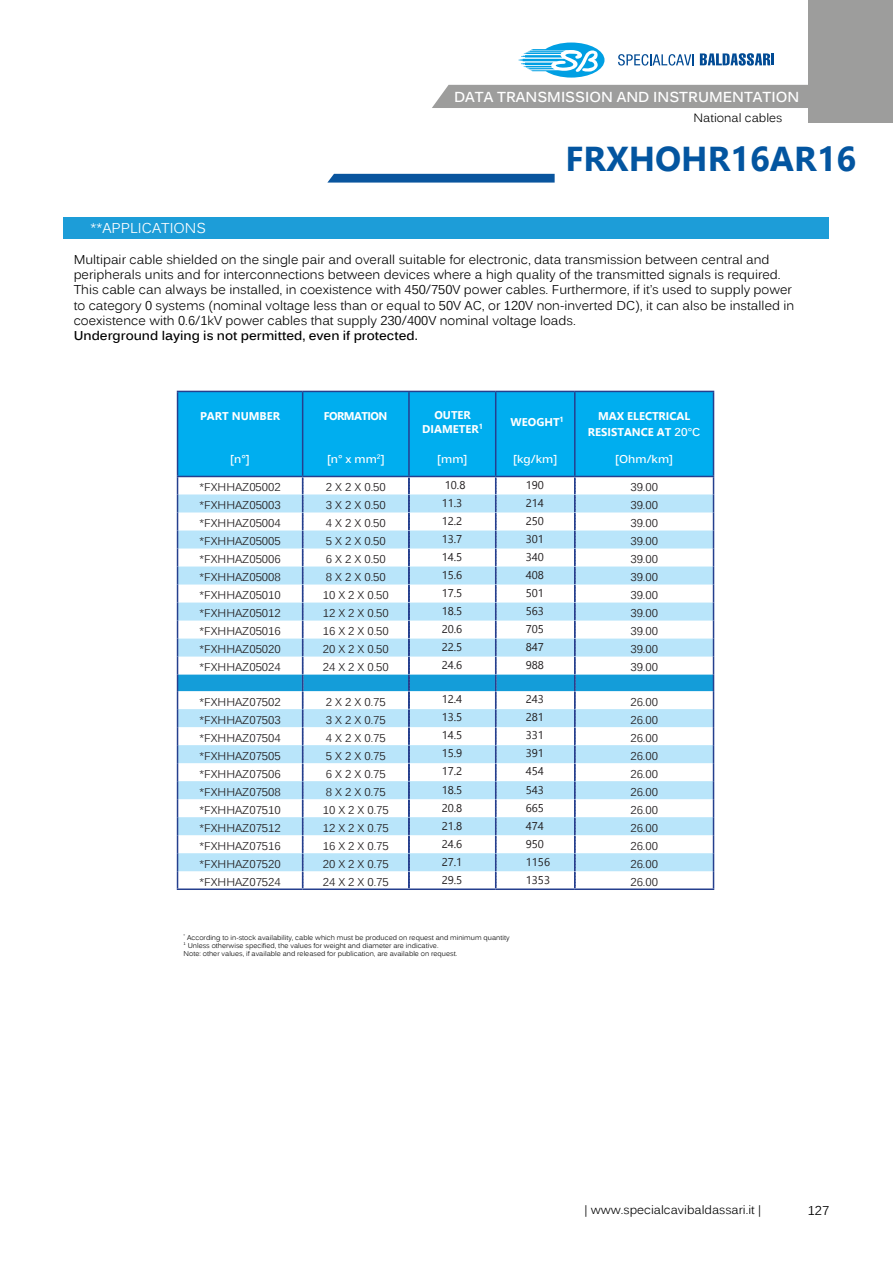
<style>
.page{position:relative;width:893px;height:1263px;background:#fff}
.page>*{position:absolute;margin:0;border:0;box-sizing:border-box;transform-origin:0 0}
.t1{font:700 34.5px "Nirmala UI";color:#0355a0}
.t2{font:700 14.4px "Kalinga";color:#fff}
.t3{font:14.25px "Kalinga";color:#fff}
.t4{font:12.75px/15.3px "Kalinga";color:#000}
.t5{font:700 12.75px "Kalinga";color:#000}
.t6{font:12px "Kalinga";color:#000}
.t7{font:11.25px/18px "Kalinga";color:#231f20;text-align:justify}
.t8{font:11.25px "Nirmala UI";color:#231f20}
.t9{font:700 11.25px/13.5px "Nirmala UI";color:#fff;text-align:center}
.t10{font:700 11.25px "Kalinga";color:#fff}
.t11{font:700 11.25px "Nirmala UI";letter-spacing:-.05em;color:#fff}
.t12{font:6.9px/8.1px "Kalinga";color:#000}
.s1{font-family:"Kalinga"}
</style>
<div class="page">
<svg style="left:518px;top:43px;width:86px;height:35px"></svg>
<svg style="left:618px;top:54px;width:76px;height:12px"></svg>
<svg style="left:700px;top:53px;width:74px;height:13px"></svg>
<div style="left:432px;top:85px;width:376px;height:23px;background:#9d9d9c"></div>
<div style="left:808px;top:0;width:85px;height:122px;background:#9d9d9c"></div>
<svg style="left:327px;top:174px;width:228px;height:9px;background:#185fa4"></svg>
<div style="left:64px;top:217px;width:765px;height:21px;background:#1d9dd8"></div>
<div style="left:178px;top:392px;width:535px;height:84px;background:#00aeef"></div>
<hr style="left:177px;top:888px;width:126px;height:2px;background:#253f8e">
<hr style="left:303px;top:888px;width:106px;height:2px;background:#253f8e">
<hr style="left:409px;top:888px;width:87px;height:2px;background:#253f8e">
<hr style="left:496px;top:888px;width:79px;height:2px;background:#253f8e">
<hr style="left:575px;top:888px;width:139px;height:2px;background:#253f8e">
<svg style="left:177px;top:477px;width:537px;height:411px"></svg>
<hr style="left:177px;top:391px;width:126px;height:1px;background:#253f8e">
<hr style="left:177px;top:392px;width:1px;height:84px;background:#253f8e">
<hr style="left:303px;top:391px;width:106px;height:1px;background:#253f8e">
<hr style="left:302px;top:392px;width:1px;height:84px;background:#253f8e">
<hr style="left:409px;top:391px;width:87px;height:1px;background:#253f8e">
<hr style="left:408px;top:392px;width:2px;height:84px;background:#253f8e">
<hr style="left:496px;top:391px;width:79px;height:1px;background:#253f8e">
<hr style="left:495px;top:392px;width:1px;height:84px;background:#253f8e">
<hr style="left:575px;top:391px;width:139px;height:1px;background:#253f8e">
<hr style="left:574px;top:392px;width:2px;height:84px;background:#253f8e">
<hr style="left:713px;top:392px;width:1px;height:84px;background:#253f8e">
<hr style="left:177px;top:476px;width:126px;height:1px;background:#253f8e">
<hr style="left:303px;top:476px;width:106px;height:1px;background:#253f8e">
<hr style="left:409px;top:476px;width:87px;height:1px;background:#253f8e">
<hr style="left:496px;top:476px;width:79px;height:1px;background:#253f8e">
<hr style="left:575px;top:476px;width:139px;height:1px;background:#253f8e">
<p class="t2" style="left:454px;top:87px;width:347px">DATA TRANSMISSION AND INSTRUMENTATION</p>
<p class="t2" style="left:505px;top:87px;width:267px">POWER, CONTROL AND SIGNALLING</p>
<p class="t6" style="left:694px;top:110px;width:90px">National cables</p>
<h1 class="t1" style="left:566px;top:131px;width:292px">FRXHOHR16AR16</h1>
<p class="t3" style="left:90px;top:219px;width:117px">**APPLICATIONS</p>
<p class="t4" style="left:74px;top:252px;width:722px">Multipair cable shielded on the single pair and overall suitable for electronic, data transmission between central and peripherals units and for interconnections between devices where a high quality of the transmitted signals is required.<br>This cable can always be installed, in coexistence with 450/750V power cables. Furthermore, if it’s used to supply power to category 0 systems (nominal voltage less than or equal to 50V AC, or 120V non-inverted DC), it can also be installed in coexistence with 0.6/1kV power cables that supply 230/400V nominal voltage loads.</p>
<p class="t5" style="left:74px;top:327px;width:346px">Underground laying is not permitted, even if protected.</p>
<p class="t9" style="left:200px;top:408px;width:82px">PART NUMBER</p>
<p class="t10" style="left:230px;top:451px;width:21px">[n°]</p>
<p class="t7" style="left:199px;top:478px;width:83px">*FXHHAZ05002 *FXHHAZ05003 *FXHHAZ05004 *FXHHAZ05005 *FXHHAZ05006 *FXHHAZ05008 *FXHHAZ05010 *FXHHAZ05012 *FXHHAZ05016 *FXHHAZ05020 *FXHHAZ05024</p>
<p class="t7" style="left:199px;top:693px;width:83px">*FXHHAZ07502 *FXHHAZ07503 *FXHHAZ07504 *FXHHAZ07505 *FXHHAZ07506 *FXHHAZ07508 *FXHHAZ07510 *FXHHAZ07512 *FXHHAZ07516 *FXHHAZ07520 *FXHHAZ07524</p>
<p class="t11" style="left:324px;top:407px;width:65px">FORMATION</p>
<p class="t10" style="left:327px;top:451px;width:59px">[n° x mm<sup>2</sup>]</p>
<p class="t9" style="left:422px;top:408px;width:62px">OUTER<br>DIAMETER<sup>1</sup></p>
<p class="t10" style="left:437px;top:451px;width:32px">[mm]</p>
<p class="t9" style="left:511px;top:414px;width:55px">WEOGHT<sup>1</sup></p>
<p class="t10" style="left:513px;top:451px;width:46px">[kg/km]</p>
<p class="t9" style="left:588px;top:407px;width:114px;line-height:15.8px">MAX ELECTRICAL<br>RESISTANCE AT <span class="s1">20°C</span></p>
<p class="t10" style="left:615px;top:451px;width:59px">[Ohm/km]</p>
<p class="t7" style="left:326px;top:478px;width:61px">2 X 2 X 0.50</p>
<p class="t8" style="left:445px;top:476px;width:22px">10.8</p>
<p class="t8" style="left:526px;top:476px;width:20px">190</p>
<p class="t7" style="left:630px;top:478px;width:29px">39.00</p>
<p class="t7" style="left:326px;top:496px;width:61px">3 X 2 X 0.50</p>
<p class="t8" style="left:442px;top:494px;width:22px">11.3</p>
<p class="t8" style="left:526px;top:494px;width:20px">214</p>
<p class="t7" style="left:630px;top:496px;width:29px">39.00</p>
<p class="t7" style="left:326px;top:514px;width:61px">4 X 2 X 0.50</p>
<p class="t8" style="left:442px;top:512px;width:22px">12.2</p>
<p class="t8" style="left:526px;top:512px;width:20px">250</p>
<p class="t7" style="left:630px;top:514px;width:29px">39.00</p>
<p class="t7" style="left:326px;top:532px;width:61px">5 X 2 X 0.50</p>
<p class="t8" style="left:442px;top:530px;width:22px">13.7</p>
<p class="t8" style="left:526px;top:530px;width:20px">301</p>
<p class="t7" style="left:630px;top:532px;width:29px">39.00</p>
<p class="t7" style="left:326px;top:550px;width:61px">6 X 2 X 0.50</p>
<p class="t8" style="left:442px;top:548px;width:22px">14.5</p>
<p class="t8" style="left:526px;top:548px;width:20px">340</p>
<p class="t7" style="left:630px;top:550px;width:29px">39.00</p>
<p class="t7" style="left:326px;top:568px;width:61px">8 X 2 X 0.50</p>
<p class="t8" style="left:442px;top:566px;width:22px">15.6</p>
<p class="t8" style="left:526px;top:566px;width:20px">408</p>
<p class="t7" style="left:630px;top:568px;width:29px">39.00</p>
<p class="t7" style="left:323px;top:586px;width:68px">10 X 2 X 0.50</p>
<p class="t8" style="left:442px;top:584px;width:22px">17.5</p>
<p class="t8" style="left:526px;top:584px;width:20px">501</p>
<p class="t7" style="left:630px;top:586px;width:29px">39.00</p>
<p class="t7" style="left:323px;top:604px;width:68px">12 X 2 X 0.50</p>
<p class="t8" style="left:442px;top:602px;width:22px">18.5</p>
<p class="t8" style="left:526px;top:602px;width:20px">563</p>
<p class="t7" style="left:630px;top:604px;width:29px">39.00</p>
<p class="t7" style="left:323px;top:622px;width:68px">16 X 2 X 0.50</p>
<p class="t8" style="left:442px;top:620px;width:22px">20.6</p>
<p class="t8" style="left:526px;top:620px;width:20px">705</p>
<p class="t7" style="left:630px;top:622px;width:29px">39.00</p>
<p class="t7" style="left:323px;top:640px;width:68px">20 X 2 X 0.50</p>
<p class="t8" style="left:442px;top:638px;width:22px">22.5</p>
<p class="t8" style="left:526px;top:638px;width:20px">847</p>
<p class="t7" style="left:630px;top:640px;width:29px">39.00</p>
<p class="t7" style="left:323px;top:658px;width:68px">24 X 2 X 0.50</p>
<p class="t8" style="left:442px;top:656px;width:22px">24.6</p>
<p class="t8" style="left:526px;top:656px;width:20px">988</p>
<p class="t7" style="left:630px;top:658px;width:29px">39.00</p>
<p class="t7" style="left:326px;top:693px;width:61px">2 X 2 X 0.75</p>
<p class="t8" style="left:442px;top:690px;width:22px">12.4</p>
<p class="t8" style="left:526px;top:690px;width:20px">243</p>
<p class="t7" style="left:630px;top:693px;width:29px">26.00</p>
<p class="t7" style="left:326px;top:711px;width:61px">3 X 2 X 0.75</p>
<p class="t8" style="left:442px;top:708px;width:22px">13.5</p>
<p class="t8" style="left:526px;top:708px;width:20px">281</p>
<p class="t7" style="left:630px;top:711px;width:29px">26.00</p>
<p class="t7" style="left:326px;top:729px;width:61px">4 X 2 X 0.75</p>
<p class="t8" style="left:442px;top:726px;width:22px">14.5</p>
<p class="t8" style="left:526px;top:726px;width:20px">331</p>
<p class="t7" style="left:630px;top:729px;width:29px">26.00</p>
<p class="t7" style="left:326px;top:747px;width:61px">5 X 2 X 0.75</p>
<p class="t8" style="left:442px;top:744px;width:22px">15.9</p>
<p class="t8" style="left:526px;top:744px;width:20px">391</p>
<p class="t7" style="left:630px;top:747px;width:29px">26.00</p>
<p class="t7" style="left:326px;top:765px;width:61px">6 X 2 X 0.75</p>
<p class="t8" style="left:442px;top:762px;width:22px">17.2</p>
<p class="t8" style="left:526px;top:762px;width:20px">454</p>
<p class="t7" style="left:630px;top:765px;width:29px">26.00</p>
<p class="t7" style="left:326px;top:783px;width:61px">8 X 2 X 0.75</p>
<p class="t8" style="left:442px;top:780px;width:22px">18.5</p>
<p class="t8" style="left:526px;top:780px;width:20px">543</p>
<p class="t7" style="left:630px;top:783px;width:29px">26.00</p>
<p class="t7" style="left:323px;top:801px;width:68px">10 X 2 X 0.75</p>
<p class="t8" style="left:442px;top:798px;width:22px">20.8</p>
<p class="t8" style="left:526px;top:798px;width:20px">665</p>
<p class="t7" style="left:630px;top:801px;width:29px">26.00</p>
<p class="t7" style="left:323px;top:819px;width:68px">12 X 2 X 0.75</p>
<p class="t8" style="left:442px;top:816px;width:22px">21.8</p>
<p class="t8" style="left:526px;top:816px;width:20px">474</p>
<p class="t7" style="left:630px;top:819px;width:29px">26.00</p>
<p class="t7" style="left:323px;top:837px;width:68px">16 X 2 X 0.75</p>
<p class="t8" style="left:442px;top:834px;width:22px">24.6</p>
<p class="t8" style="left:526px;top:834px;width:20px">950</p>
<p class="t7" style="left:630px;top:837px;width:29px">26.00</p>
<p class="t7" style="left:323px;top:855px;width:68px">20 X 2 X 0.75</p>
<p class="t8" style="left:442px;top:852px;width:22px">27.1</p>
<p class="t8" style="left:526px;top:852px;width:26px">1156</p>
<p class="t7" style="left:630px;top:855px;width:29px">26.00</p>
<p class="t7" style="left:323px;top:873px;width:68px">24 X 2 X 0.75</p>
<p class="t8" style="left:442px;top:870px;width:22px">29.5</p>
<p class="t8" style="left:526px;top:870px;width:26px">1353</p>
<p class="t7" style="left:630px;top:873px;width:29px">26.00</p>
<p class="t12" style="left:184px;top:933px;width:328px"><sup>*</sup> According to in-stock availability, cable which must be produced on request and minimum quantity<br><sup>1</sup> Unless otherwise specified, the values for weight and diameter are indicative.<br>Note: other values, if available and released for publication, are available on request.</p>
<p class="t6" style="left:585px;top:1202px;width:178px">| www.specialcavibaldassari.it |</p>
<p class="t4" style="left:808px;top:1203px;width:23px">127</p>
</div>
